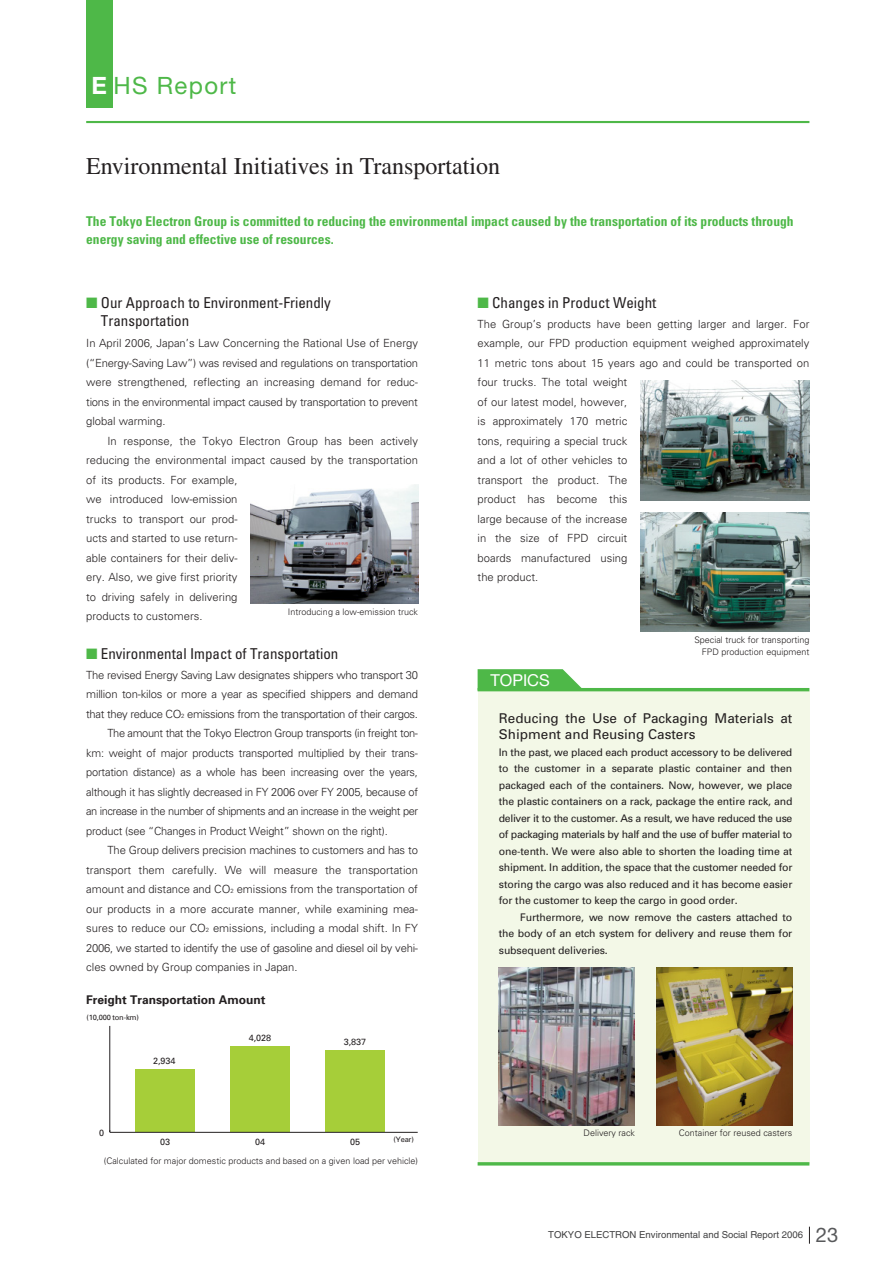
<style>
.page{position:relative;width:893px;height:1263px;background:#fff}
.page>*{position:absolute;margin:0;border:0;box-sizing:border-box;transform-origin:0 0}
.t1{font:24px "Times";color:#231f20}
.t2{font:23.85px "Helvetica Neue";letter-spacing:.055em;color:#4eb848}
.t3{font:16.5px "Helvetica Neue";color:#fff}
.t4{font:condensed 15px/18px "Univers";color:#231f20}
.t5{font:700 condensed 13.5px/18px "Univers";color:#4eb848}
.t6{font:13.5px/16.5px "Univers";color:#231f20}
.t7{font:700 12px "Univers";color:#231f20}
.t8{font:300 11.25px/19.5px "Univers";color:#231f20}
.t9{font:300 11.25px "Univers";letter-spacing:-.02em;color:#231f20}
.t10{font:300 11.25px "Univers";letter-spacing:-.03em;color:#231f20}
.t11{font:300 11.25px "Univers";letter-spacing:-.04em;color:#231f20}
.t12{font:300 11.25px "Univers";letter-spacing:-.035em;color:#231f20}
.t13{font:300 11.25px "Univers";letter-spacing:-.025em;color:#231f20}
.t14{font:10.5px/16.5px "Univers";letter-spacing:-.01em;color:#231f20;text-align:justify}
.t15{font:9.6px "Helvetica";color:#404041}
.t16{font:300 9px/11.7px "Univers";color:#231f20;text-align:right}
.t17{font:9px "Univers";color:#231f20}
.t18{font:7.5px "Univers";letter-spacing:-.025em;color:#231f20}
.s1{font-weight:700;color:#fff}
.s2{color:#4eb848}
.s3{font-size:6px}
.s4{font-family:"Helvetica Neue";font-size:20.25px;color:#58595b}
</style>
<div class="page">
<hr style="left:86px;top:121px;width:723px;height:2px;background:#4eb848">
<div style="left:86px;top:0;width:26px;height:107px;background:#4eb848"></div>
<div style="left:477px;top:691px;width:332px;height:473px;background:#f3f8e7"></div>
<hr style="left:477px;top:688px;width:332px;height:3px;background:#4eb848">
<svg style="left:477px;top:669px;width:105px;height:21px"></svg>
<div style="left:490px;top:674px;width:63px;height:16px;background:#4eb848"></div>
<hr style="left:109px;top:1026px;width:1px;height:106px;background:#231f20">
<div style="left:135px;top:1070px;width:60px;height:62px;background:#a6ce39"></div>
<div style="left:230px;top:1047px;width:60px;height:85px;background:#a6ce39"></div>
<div style="left:325px;top:1051px;width:60px;height:81px;background:#a6ce39"></div>
<hr style="left:110px;top:1132px;width:307px;height:1px;background:#231f20">
<img style="left:251px;top:484px;width:167px;height:120px">
<img style="left:640px;top:381px;width:169px;height:120px">
<img style="left:498px;top:968px;width:137px;height:157px">
<img style="left:656px;top:968px;width:136px;height:157px">
<svg style="left:477px;top:1162px;width:332px;height:4px"></svg>
<img style="left:640px;top:512px;width:169px;height:120px">
<svg style="left:809px;top:1227px;width:1px;height:17px"></svg>
<h2 class="t2" style="left:91px;top:77px;width:146px"><span class="s1">E</span> HS Report</h2>
<h1 class="t1" style="left:86px;top:157px;width:415px">Environmental Initiatives in Transportation</h1>
<p class="t5" style="left:86px;top:213px;width:709px">The Tokyo Electron Group is committed to reducing the environmental impact caused by the transportation of its products through energy saving and effective use of resources.</p>
<h3 class="t4" style="left:101px;top:295px;width:231px;text-indent:-15px"><span class="s2">■</span> Our Approach to Environment-Friendly<br>Transportation</h3>
<p class="t8" style="left:86px;top:334px;width:333px;text-align:justify">In April 2006, Japan’s Law Concerning the Rational Use of Energy (“Energy-Saving Law”) was revised and regulations on transportation were strengthened, reflecting an increasing demand for reduc&shy;tions in the environmental impact caused by transportation to prevent global warming.</p>
<p class="t8" style="left:86px;top:432px;width:333px;text-indent:21px">In response, the Tokyo Electron Group has been actively reducing the environmental impact caused by the transportation of its products. For example,<br>we introduced low-emission<br>trucks to transport our prod-<br>ucts and started to use return-<br>able containers for their deliv-<br>ery. Also, we give first priority<br>to driving safely in delivering<br>products to customers.</p>
<p class="t16" style="left:288px;top:606px;width:132px">Introducing a low-emission truck</p>
<h3 class="t4" style="left:86px;top:646px;width:254px"><span class="s2">■</span> Environmental Impact of Transportation</h3>
<p class="t13" style="left:86px;top:670px;width:333px">The revised Energy Saving Law designates shippers who transport 30</p>
<p class="t8" style="left:86px;top:685px;width:333px">million ton-kilos or more a year as specified shippers and demand</p>
<p class="t10" style="left:86px;top:709px;width:333px">that they reduce CO<span class="s3">2</span> emissions from the transportation of their cargos.</p>
<p class="t12" style="left:107px;top:729px;width:312px">The amount that the Tokyo Electron Group transports (in freight ton-</p>
<p class="t8" style="left:86px;top:744px;width:333px">km: weight of major products transported multiplied by their trans-</p>
<p class="t8" style="left:86px;top:763px;width:333px">portation distance) as a whole has been increasing over the years,</p>
<p class="t9" style="left:86px;top:787px;width:333px">although it has slightly decreased in FY 2006 over FY 2005, because of</p>
<p class="t11" style="left:86px;top:807px;width:333px">an increase in the number of shipments and an increase in the weight per</p>
<p class="t8" style="left:86px;top:822px;width:303px">product (see “Changes in Product Weight” shown on the right).</p>
<p class="t8" style="left:107px;top:841px;width:312px">The Group delivers precision machines to customers and has to</p>
<p class="t8" style="left:86px;top:861px;width:333px">transport them carefully. We will measure the transportation</p>
<p class="t8" style="left:86px;top:880px;width:333px">amount and distance and CO<span class="s3">2</span> emissions from the transportation of</p>
<p class="t8" style="left:86px;top:900px;width:333px">our products in a more accurate manner, while examining mea-</p>
<p class="t8" style="left:86px;top:919px;width:333px">sures to reduce our CO<span class="s3">2</span> emissions, including a modal shift. In FY</p>
<p class="t9" style="left:86px;top:943px;width:333px">2006, we started to identify the use of gasoline and diesel oil by vehi-</p>
<p class="t8" style="left:86px;top:958px;width:213px">cles owned by Group companies in Japan.</p>
<p class="t7" style="left:86px;top:995px;width:181px">Freight Transportation Amount</p>
<p class="t18" style="left:87px;top:1015px;width:54px">(10,000 ton-km)</p>
<p class="t17" style="left:153px;top:1057px;width:24px">2,934</p>
<p class="t17" style="left:249px;top:1035px;width:24px">4,028</p>
<p class="t17" style="left:344px;top:1039px;width:24px">3,837</p>
<p class="t17" style="left:99px;top:1129px;width:7px">0</p>
<p class="t18" style="left:393px;top:1137px;width:22px">(Year)</p>
<p class="t17" style="left:160px;top:1139px;width:12px">03</p>
<p class="t17" style="left:255px;top:1139px;width:12px">04</p>
<p class="t17" style="left:350px;top:1139px;width:12px">05</p>
<p class="t16" style="left:104px;top:1156px;width:316px">(Calculated for major domestic products and based on a given load per vehicle)</p>
<h3 class="t4" style="left:477px;top:295px;width:180px"><span class="s2">■</span> Changes in Product Weight</h3>
<p class="t8" style="left:477px;top:315px;width:333px">The Group’s products have been getting larger and larger. For example, our FPD production equipment weighed approximately 11 metric tons about 15 years ago and could be transported on four trucks. The total weight<br>of our latest model, however,<br>is approximately 170 metric<br>tons, requiring a special truck<br>and a lot of other vehicles to<br>transport the product. The<br>product has become this<br>large because of the increase<br>in the size of FPD circuit<br>boards manufactured using<br>the product.</p>
<h3 class="t3" style="left:490px;top:674px;width:61px">TOPICS</h3>
<p class="t16" style="left:694px;top:635px;width:116px">Special truck for transporting<br>FPD production equipment</p>
<p class="t6" style="left:499px;top:711px;width:295px">Reducing the Use of Packaging Materials at<br>Shipment and Reusing Casters</p>
<p class="t14" style="left:499px;top:745px;width:295px">In the past, we placed each product accessory to be delivered to the customer in a separate plastic container and then packaged each of the containers. Now, however, we place the plastic containers on a rack, package the entire rack, and deliver it to the customer. As a result, we have reduced the use of packaging materials by half and the use of buffer material to one-tenth. We were also able to shorten the loading time at shipment. In addition, the space that the customer needed for storing the cargo was also reduced and it has become easier for the customer to keep the cargo in good order.</p>
<p class="t14" style="left:499px;top:910px;width:295px;text-indent:21px">Furthermore, we now remove the casters attached to the body of an etch system for delivery and reuse them for subsequent deliveries.</p>
<p class="t16" style="left:583px;top:1128px;width:53px">Delivery rack</p>
<p class="t16" style="left:678px;top:1128px;width:115px">Container for reused casters</p>
<p class="t15" style="left:548px;top:1231px;width:291px">TOKYO ELECTRON Environmental and Social Report 2006 <span class="s4">23</span></p>
</div>
